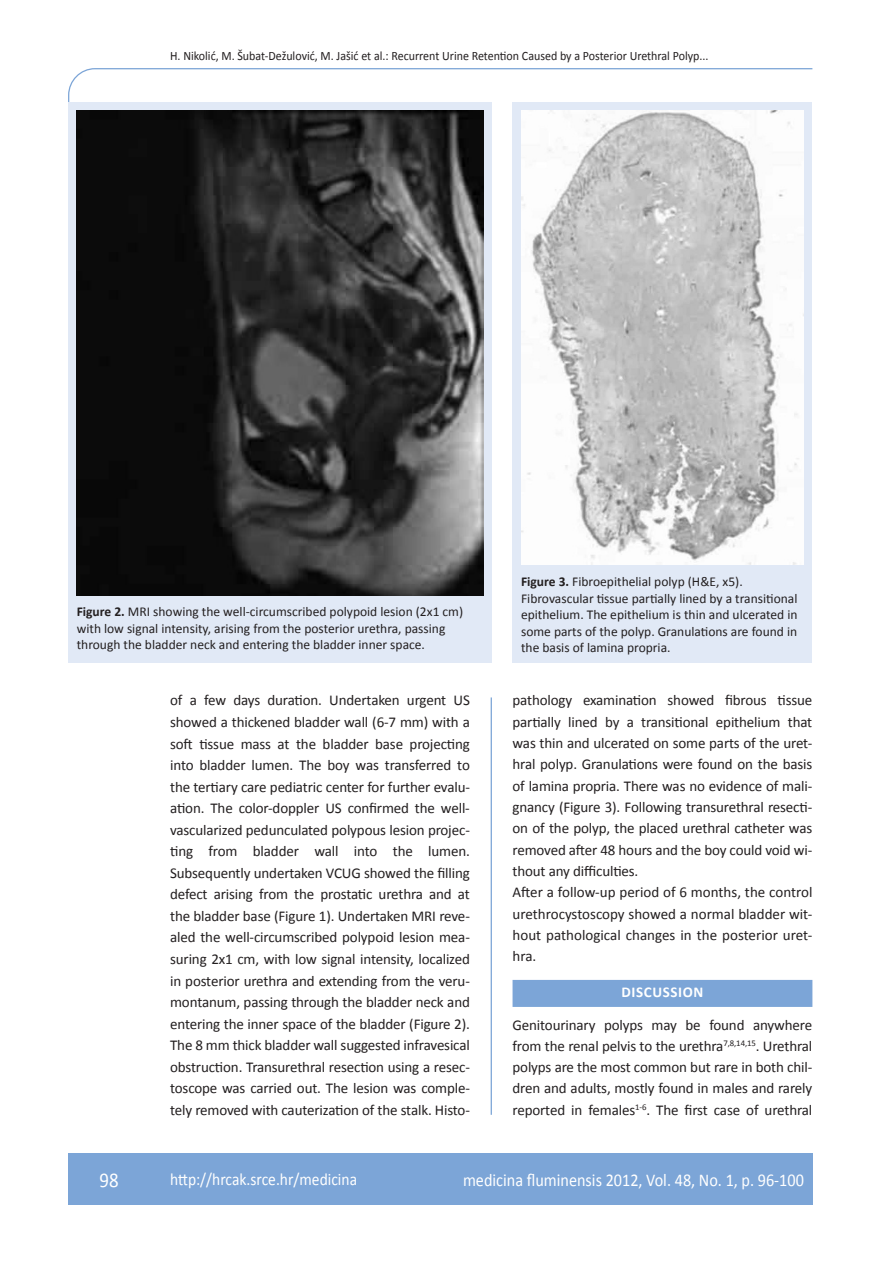
<style>
.page{position:relative;width:889px;height:1268px;background:#fff}
.page>*{position:absolute;margin:0;border:0;box-sizing:border-box;transform-origin:0 0}
.t1{font:21px "Calibri";color:#fff;scale:.9 1}
.t2{font:18px "Calibri";color:#fff;scale:.9 1}
.t3{font:17.25px "Calibri";color:#fff;scale:.9 1}
.osnovni_tekst{font:15px/21.6px "Calibri";letter-spacing:-.01em;color:#231f20;text-align:justify}
.naslov_ruler{font:700 15px "Calibri";letter-spacing:.04em;color:#fff}
.potpis_slika{font:13.5px/16.5px "Calibri";color:#231f20}
.glava{font:12.75px "Calibri";color:#231f20;scale:.94 1}
.s1{font-weight:700}
</style>
<div class="page">
<svg style="left:68px;top:68px;width:745px;height:275px"></svg>
<hr style="left:490px;top:697px;width:2px;height:417px;background:#7ca5d7">
<div style="left:68px;top:1152px;width:744px;height:51px;background:#7ca5d7"></div>
<div style="left:68px;top:102px;width:423px;height:560px;background:#e1e9f6"></div>
<img style="left:77px;top:111px;width:407px;height:484px">
<div style="left:512px;top:102px;width:300px;height:560px;background:#e1e9f6"></div>
<img style="left:521px;top:111px;width:283px;height:453px">
<div style="left:512px;top:979px;width:300px;height:27px;background:#7ca5d7"></div>
<p class="glava" style="left:170px;top:47px;width:574px">H. Nikolić, M. Šubat-Dežulović, M. Jašić et al.: Recurrent Urine Retention Caused by a Posterior Urethral Polyp...</p>
<p class="potpis_slika" style="left:77px;top:603px;width:388px"><span class="s1">Figure 2.</span> MRI showing the well-circumscribed polypoid lesion (2x1 cm) with low signal intensity, arising from the posterior urethra, passing through the bladder neck and entering the bladder inner space.</p>
<p class="osnovni_tekst" style="left:170px;top:688px;width:301px">of a few days duration. Undertaken urgent US showed a thickened bladder wall (6-7 mm) with a soft tissue mass at the bladder base projecting into bladder lumen. The boy was transferred to the tertiary care pediatric center for further evalu&shy;ation. The color-doppler US confirmed the well&shy;vascularized pedunculated polypous lesion projec&shy;ting from bladder wall into the lumen.<br>Subsequently undertaken VCUG showed the filling defect arising from the prostatic urethra and at the bladder base (Figure 1). Undertaken MRI reve&shy;aled the well-circumscribed polypoid lesion mea&shy;suring 2x1 cm, with low signal intensity, localized in posterior urethra and extending from the veru&shy;montanum, passing through the bladder neck and entering the inner space of the bladder (Figure 2).<br>The 8 mm thick bladder wall suggested infravesical obstruction. Transurethral resection using a resec&shy;toscope was carried out. The lesion was comple&shy;tely removed with cauterization of the stalk. Histo-</p>
<p class="potpis_slika" style="left:521px;top:573px;width:278px"><span class="s1">Figure 3.</span> Fibroepithelial polyp (H&amp;E, x5).<br>Fibrovascular tissue partially lined by a transitional epithelium. The epithelium is thin and ulcerated in some parts of the polyp. Granulations are found in the basis of lamina propria.</p>
<p class="osnovni_tekst" style="left:512px;top:689px;width:301px">pathology examination showed fibrous tissue partially lined by a transitional epithelium that was thin and ulcerated on some parts of the uret&shy;hral polyp. Granulations were found on the basis of lamina propria. There was no evidence of mali&shy;gnancy (Figure 3). Following transurethral resecti&shy;on of the polyp, the placed urethral catheter was removed after 48 hours and the boy could void wi&shy;thout any difficulties.</p>
<p class="osnovni_tekst" style="left:512px;top:880px;width:301px">After a follow-up period of 6 months, the control urethrocystoscopy showed a normal bladder wit&shy;hout pathological changes in the posterior uret&shy;hra.</p>
<p class="naslov_ruler" style="left:621px;top:982px;width:83px">DISCUSSION</p>
<p class="osnovni_tekst" style="left:512px;top:1012px;width:301px">Genitourinary polyps may be found anywhere from the renal pelvis to the urethra<sup>7,8,14,15</sup>. Urethral polyps are the most common but rare in both chil&shy;dren and adults, mostly found in males and rarely reported in females<sup>1-6</sup>. The first case of urethral</p>
<p class="t1" style="left:99px;top:1166px;width:23px">98</p>
<p class="t3" style="left:170px;top:1167px;width:209px">http://hrcak.srce.hr/medicina</p>
<p class="t2" style="left:463px;top:1168px;width:380px">medicina fluminensis 2012, Vol. 48, No. 1, p. 96-100</p>
</div>
